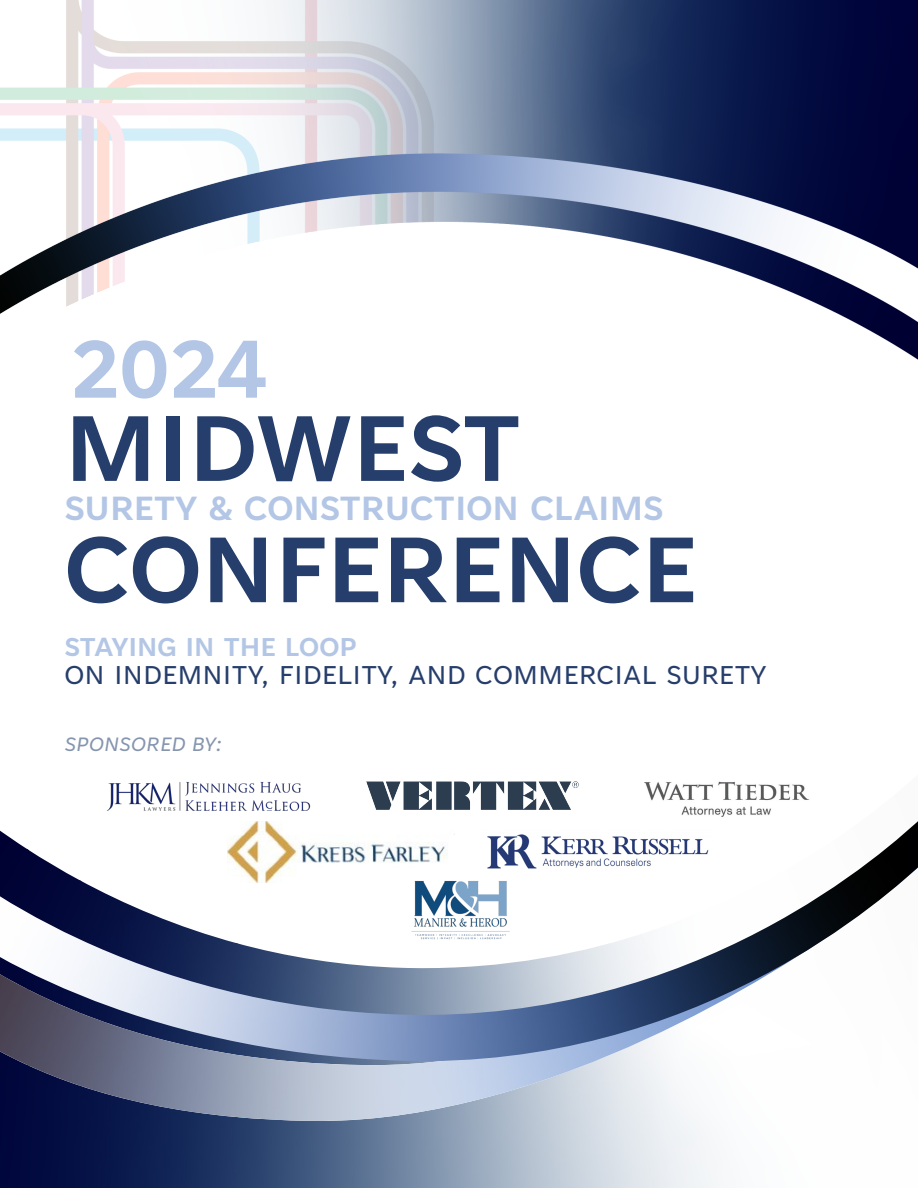
<style>
.page{position:relative;width:918px;height:1188px;background:#fff}
.page>*{position:absolute;margin:0;border:0;box-sizing:border-box;transform-origin:0 0}
.t1{font:700 108px "Tenorite";color:#263e6b}
.t2{font:700 94.5px "Tenorite";color:#b3c6e5}
.t3{font:700 39px "Tenorite";color:#b3c6e5}
.t4{font:30px "Tenorite";color:#263e6b}
.t5{font:700 30px "Tenorite";color:#b3c6e5}
.t6{font:italic 22.5px "Tenorite";color:#8695ae}
</style>
<div class="page">
<div style="left:0;top:1107px;width:27px;height:81px;background:#01083d"></div>
<div style="left:27px;top:1107px;width:52px;height:81px;background:#030d41"></div>
<img style="left:79px;top:1107px;width:156px;height:81px">
<img style="left:235px;top:1107px;width:420px;height:81px">
<img style="left:0;top:1069px;width:737px;height:38px">
<img style="left:0;top:821px;width:918px;height:248px">
<img style="left:0;top:0;width:918px;height:360px">
<img style="left:107px;top:781px;width:204px;height:30px">
<img style="left:645px;top:781px;width:169px;height:42px">
<img style="left:367px;top:782px;width:211px;height:27px">
<img style="left:227px;top:821px;width:227px;height:61px">
<img style="left:483px;top:829px;width:230px;height:46px">
<img style="left:410px;top:879px;width:101px;height:63px">
<p class="t2" style="left:70px;top:320px;width:198px">2024</p>
<p class="t1" style="left:65px;top:392px;width:458px">MIDWEST</p>
<p class="t3" style="left:65px;top:488px;width:600px">SURETY &amp; CONSTRUCTION CLAIMS</p>
<p class="t1" style="left:65px;top:514px;width:634px">CONFERENCE</p>
<p class="t5" style="left:65px;top:631px;width:294px">STAYING IN THE LOOP</p>
<p class="t4" style="left:65px;top:659px;width:704px">ON INDEMNITY, FIDELITY, AND COMMERCIAL SURETY</p>
<p class="t6" style="left:65px;top:732px;width:159px">SPONSORED BY:</p>
</div>
